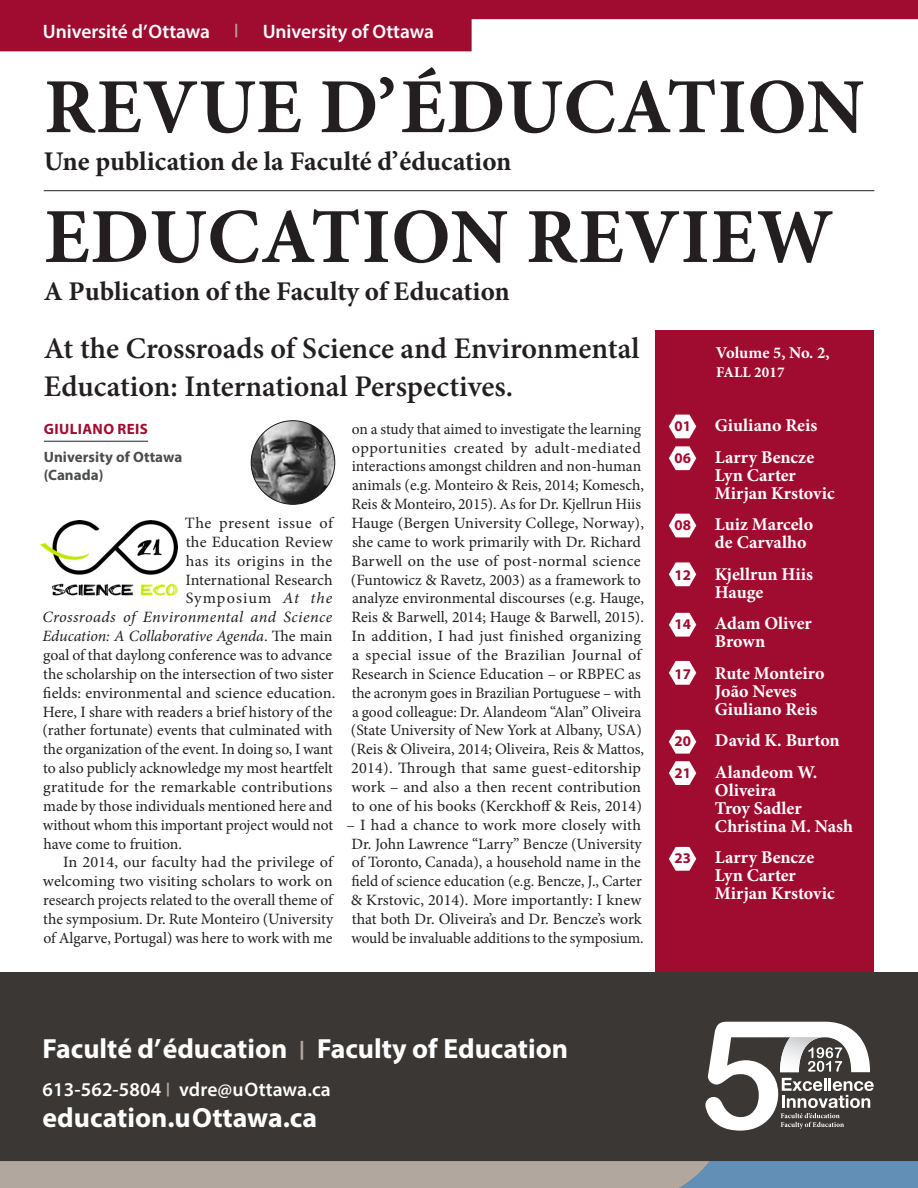
<style>
.page{position:relative;width:918px;height:1188px;background:#fff}
.page>*{position:absolute;margin:0;border:0;box-sizing:border-box;transform-origin:0 0}
.t1{font:700 78px "Minion Pro";letter-spacing:.01em;color:#231f20}
.t2{font:600 30px/37.7px "Minion Pro";color:#231f20}
.t3{font:700 27.75px "Myriad Pro";color:#fff}
.t4{font:700 27px "Minion Pro";color:#231f20}
.t5{font:600 19.65px "Myriad Pro";letter-spacing:.005em;color:#fff}
.t6{font:600 19.5px "Myriad Pro";letter-spacing:-.005em;color:#fff}
.t7{font:700 18px/18px "Minion Pro";color:#fff}
.t8{font:700 16.5px "Minion Pro";letter-spacing:-.005em;color:#fff}
.t9{font:15.75px/18.9px "Minion Pro";color:#231f20}
.t10{font:italic 15.75px "Minion Pro";letter-spacing:-.005em;color:#231f20}
.t11{font:italic 15.75px "Minion Pro";letter-spacing:.015em;color:#231f20}
.t12{font:15.75px "Minion Pro";letter-spacing:.025em;color:#231f20}
.t13{font:15.75px "Minion Pro";letter-spacing:.03em;color:#231f20}
.t14{font:15.75px "Minion Pro";letter-spacing:.07em;color:#231f20}
.t15{font:700 15px/18px "Myriad Pro";letter-spacing:.005em;color:#4b4c4d}
.t16{font:700 15px "Myriad Pro";letter-spacing:.025em;color:#a00c30}
.t17{font:700 15px "Minion Pro";letter-spacing:.01em;color:#fff}
.t18{font:700 14.85px "Myriad Pro";color:#a00c30}
.s1{font-style:italic}
.s2{font-style:normal}
.s3{font-weight:600;font-size:18.9px;color:#b2a79e}
</style>
<div class="page">
<div style="left:656px;top:330px;width:218px;height:839px;background:#a00c30"></div>
<svg style="left:0;top:0;width:918px;height:51px;fill:#a00c30"></svg>
<div style="left:0;top:972px;width:918px;height:216px;background:#3b3734"></div>
<svg style="left:0;top:1161px;width:918px;height:27px;background:#9ea0a3"></svg>
<svg style="left:705px;top:1022px;width:169px;height:109px"></svg>
<img style="left:780px;top:1037px;width:42px;height:35px">
<img style="left:790px;top:1037px;width:34px;height:1px">
<svg style="left:669px;top:415px;width:27px;height:23px"></svg>
<svg style="left:669px;top:446px;width:27px;height:24px"></svg>
<svg style="left:669px;top:514px;width:27px;height:23px"></svg>
<svg style="left:669px;top:562px;width:27px;height:24px"></svg>
<svg style="left:669px;top:613px;width:27px;height:24px"></svg>
<svg style="left:669px;top:661px;width:27px;height:24px"></svg>
<svg style="left:669px;top:730px;width:27px;height:24px"></svg>
<svg style="left:669px;top:761px;width:27px;height:24px"></svg>
<svg style="left:669px;top:847px;width:27px;height:24px"></svg>
<hr style="left:44px;top:190px;width:830px;height:1px;background:#231f20">
<img style="left:41px;top:520px;width:136px;height:75px">
<hr style="left:44px;top:441px;width:104px;height:1px;background:#231f20">
<img style="left:251px;top:421px;width:84px;height:83px;border-radius:42px">
<p class="t6" style="left:43px;top:19px;width:393px">Université d’Ottawa <sup>|</sup> University of Ottawa</p>
<h1 class="t1" style="left:44px;top:52px;width:822px">REVUE D’ÉDUCATION</h1>
<h3 class="t4" style="left:44px;top:142px;width:469px">Une publication de la Faculté d’éducation</h3>
<h1 class="t1" style="left:44px;top:182px;width:791px">EDUCATION REVIEW</h1>
<h3 class="t4" style="left:44px;top:272px;width:468px">A Publication of the Faculty of Education</h3>
<h2 class="t2" style="left:44px;top:330px;width:597px">At the Crossroads of Science and Environmental<br>Education: International Perspectives.</h2>
<p class="t16" style="left:44px;top:419px;width:106px">GIULIANO REIS</p>
<p class="t15" style="left:44px;top:447px;width:140px">University of Ottawa (Canada)</p>
<p class="t13" style="left:185px;top:512px;width:149px">The present issue of</p>
<p class="t9" style="left:186px;top:532px;width:149px">the Education Review</p>
<p class="t12" style="left:186px;top:550px;width:148px">has its origins in the</p>
<p class="t9" style="left:185px;top:570px;width:149px">International Research</p>
<p class="t14" style="left:186px;top:588px;width:148px">Symposium <span class="s1">At the</span></p>
<p class="t11" style="left:42px;top:607px;width:291px">Crossroads of Environmental and Science</p>
<p class="t10" style="left:42px;top:625px;width:292px">Education: A Collaborative Agenda<span class="s2">. The main</span></p>
<p class="t9" style="left:43px;top:646px;width:290px">goal of that daylong conference was to advance</p>
<p class="t9" style="left:43px;top:664px;width:292px">the scholarship on the intersection of two sister</p>
<p class="t9" style="left:43px;top:683px;width:294px">fields: environmental and science education.</p>
<p class="t9" style="left:43px;top:702px;width:291px">Here, I share with readers a brief history of the</p>
<p class="t9" style="left:42px;top:721px;width:292px">(rather fortunate) events that culminated with</p>
<p class="t9" style="left:43px;top:740px;width:291px">the organization of the event. In doing so, I want</p>
<p class="t9" style="left:43px;top:759px;width:291px">to also publicly acknowledge my most heartfelt</p>
<p class="t9" style="left:43px;top:778px;width:291px">gratitude for the remarkable contributions</p>
<p class="t9" style="left:43px;top:796px;width:291px">made by those individuals mentioned here and</p>
<p class="t9" style="left:43px;top:815px;width:292px">without whom this important project would not</p>
<p class="t9" style="left:43px;top:834px;width:140px">have come to fruition.</p>
<p class="t9" style="left:63px;top:853px;width:271px">In 2014, our faculty had the privilege of</p>
<p class="t9" style="left:43px;top:872px;width:291px">welcoming two visiting scholars to work on</p>
<p class="t9" style="left:43px;top:891px;width:291px">research projects related to the overall theme of</p>
<p class="t9" style="left:43px;top:910px;width:292px">the symposium. Dr. Rute Monteiro (University</p>
<p class="t9" style="left:43px;top:928px;width:291px">of Algarve, Portugal) was here to work with me</p>
<p class="t9" style="left:351px;top:419px;width:295px">on a study that aimed to investigate the learning opportunities created by adult-mediated interactions amongst children and non-human animals (e.g. Monteiro &amp; Reis, 2014; Komesch, Reis &amp; Monteiro, 2015). As for Dr. Kjellrun Hiis Hauge (Bergen University College, Norway), she came to work primarily with Dr. Richard Barwell on the use of post-normal science (Funtowicz &amp; Ravetz, 2003) as a framework to analyze environmental discourses (e.g. Hauge, Reis &amp; Barwell, 2014; Hauge &amp; Barwell, 2015).<br>In addition, I had just finished organizing a special issue of the Brazilian Journal of Research in Science Education – or RBPEC as the acronym goes in Brazilian Portuguese – with a good colleague: Dr. Alandeom “Alan” Oliveira (State University of New York at Albany, USA) (Reis &amp; Oliveira, 2014; Oliveira, Reis &amp; Mattos, 2014). Through that same guest-editorship work – and also a then recent contribution to one of his books (Kerckhoff &amp; Reis, 2014)</p>
<p class="t9" style="left:347px;top:815px;width:299px">– I had a chance to work more closely with Dr. John Lawrence “Larry” Bencze (University of Toronto, Canada), a household name in the field of science education (e.g. Bencze, J., Carter &amp; Krstovic, 2014). More importantly: I knew that both Dr. Oliveira’s and Dr. Bencze’s work would be invaluable additions to the symposium.</p>
<p class="t8" style="left:716px;top:341px;width:115px">Volume 5, No. 2,</p>
<p class="t17" style="left:716px;top:362px;width:70px">FALL 2017</p>
<p class="t18" style="left:674px;top:417px;width:18px">01</p>
<p class="t7" style="left:715px;top:416px;width:104px">Giuliano Reis</p>
<p class="t18" style="left:674px;top:448px;width:18px">06</p>
<p class="t7" style="left:715px;top:448px;width:121px">Larry Bencze<br>Lyn Carter<br>Mirjan Krstovic</p>
<p class="t18" style="left:674px;top:516px;width:18px">08</p>
<p class="t7" style="left:715px;top:515px;width:100px">Luiz Marcelo de Carvalho</p>
<p class="t18" style="left:674px;top:565px;width:18px">12</p>
<p class="t7" style="left:715px;top:565px;width:99px">Kjellrun Hiis<br>Hauge</p>
<p class="t18" style="left:674px;top:615px;width:18px">14</p>
<p class="t7" style="left:715px;top:614px;width:98px">Adam Oliver<br>Brown</p>
<p class="t18" style="left:674px;top:664px;width:18px">17</p>
<p class="t7" style="left:715px;top:664px;width:111px">Rute Monteiro<br>João Neves<br>Giuliano Reis</p>
<p class="t18" style="left:674px;top:732px;width:18px">20</p>
<p class="t7" style="left:715px;top:731px;width:126px">David K. Burton</p>
<p class="t18" style="left:674px;top:763px;width:18px">21</p>
<p class="t7" style="left:715px;top:763px;width:140px">Alandeom W.<br>Oliveira<br>Troy Sadler<br>Christina M. Nash</p>
<p class="t18" style="left:674px;top:849px;width:18px">23</p>
<p class="t7" style="left:715px;top:848px;width:121px">Larry Bencze<br>Lyn Carter<br>Mirjan Krstovic</p>
<h3 class="t3" style="left:43px;top:1031px;width:527px">Faculté d’éducation <span class="s3">|</span> Faculty of Education</h3>
<p class="t5" style="left:43px;top:1077px;width:290px">613-562-5804 <sup>|</sup> vdre@uOttawa.ca</p>
<h3 class="t3" style="left:43px;top:1099px;width:276px">education.uOttawa.ca</h3>
</div>
